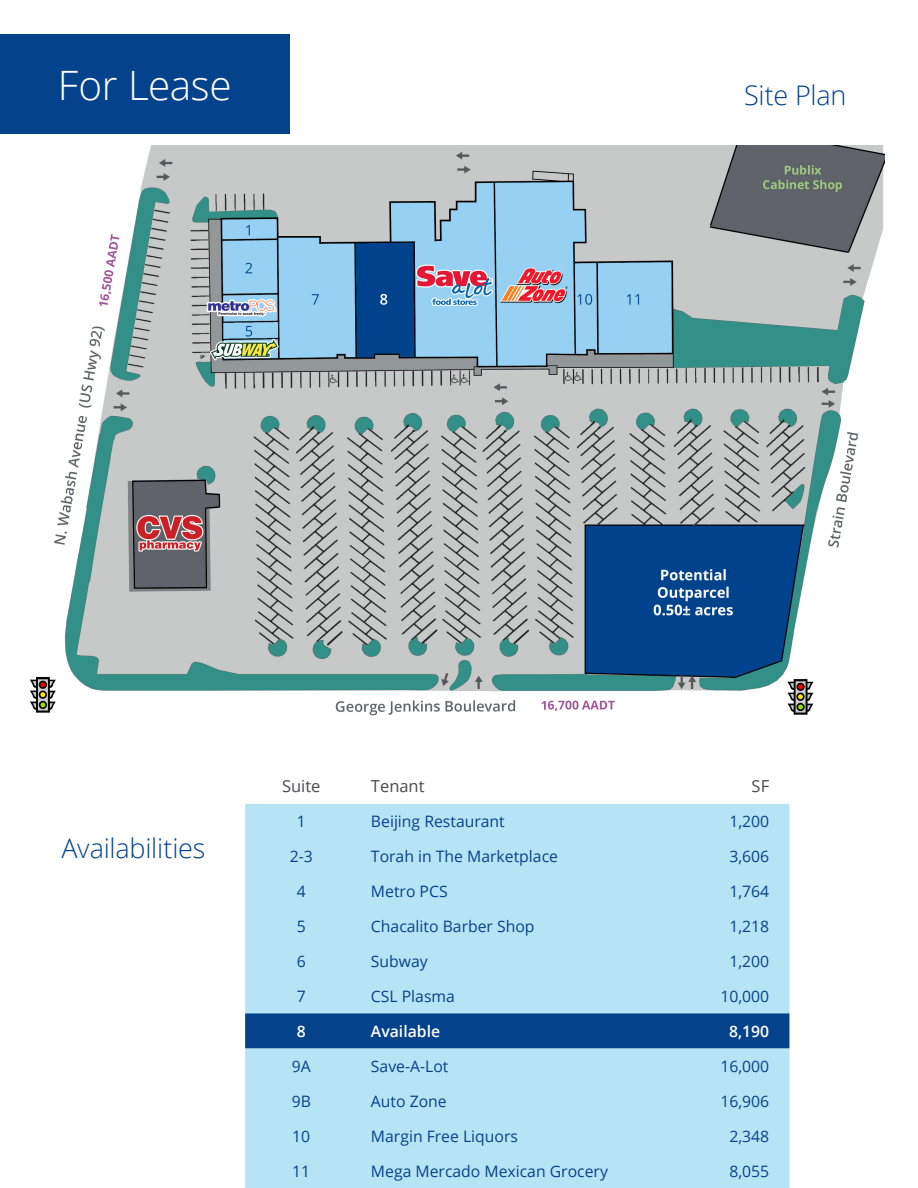
<style>
.page{position:relative;width:918px;height:1188px;background:#fff}
.page>*{position:absolute;margin:0;border:0;box-sizing:border-box;transform-origin:0 0}
.t1{font:300 40.5px "Open Sans";letter-spacing:-.01em;color:#fff}
.t2{font:300 27px "Open Sans";letter-spacing:-.01em;color:#05428c}
.blue_bullets{font:16.5px "Open Sans";color:#4a4a4d}
.blue_bullets-2{font:15.75px "Open Sans";color:#05428c}
.blue_bullets-3{font:600 15.75px "Open Sans";color:#fff}
</style>
<div class="page">
<img style="left:29px;top:146px;width:855px;height:570px">
<div style="left:0;top:35px;width:289px;height:99px;background:#05428c"></div>
<div style="left:245px;top:804px;width:544px;height:384px;background:#b7e4f4"></div>
<div style="left:245px;top:1013px;width:544px;height:35px;background:#05428c"></div>
<p class="t1" style="left:58px;top:57px;width:176px">For Lease</p>
<p class="t2" style="left:744px;top:77px;width:104px">Site Plan</p>
<p class="t2" style="left:62px;top:829px;width:146px">Availabilities</p>
<p class="blue_bullets" style="left:282px;top:775px;width:40px">Suite</p>
<p class="blue_bullets" style="left:371px;top:775px;width:55px">Tenant</p>
<p class="blue_bullets" style="left:752px;top:775px;width:19px">SF</p>
<p class="blue_bullets-2" style="left:297px;top:811px;width:11px">1</p>
<p class="blue_bullets-2" style="left:371px;top:811px;width:135px">Beijing Restaurant</p>
<p class="blue_bullets-2" style="left:729px;top:811px;width:41px">1,200</p>
<p class="blue_bullets-2" style="left:290px;top:846px;width:25px">2-3</p>
<p class="blue_bullets-2" style="left:371px;top:846px;width:189px">Torah in The Marketplace</p>
<p class="blue_bullets-2" style="left:729px;top:846px;width:41px">3,606</p>
<p class="blue_bullets-2" style="left:297px;top:881px;width:11px">4</p>
<p class="blue_bullets-2" style="left:371px;top:881px;width:78px">Metro PCS</p>
<p class="blue_bullets-2" style="left:729px;top:881px;width:41px">1,764</p>
<p class="blue_bullets-2" style="left:297px;top:916px;width:11px">5</p>
<p class="blue_bullets-2" style="left:371px;top:916px;width:165px">Chacalito Barber Shop</p>
<p class="blue_bullets-2" style="left:729px;top:916px;width:41px">1,218</p>
<p class="blue_bullets-2" style="left:297px;top:951px;width:11px">6</p>
<p class="blue_bullets-2" style="left:371px;top:951px;width:58px">Subway</p>
<p class="blue_bullets-2" style="left:729px;top:951px;width:41px">1,200</p>
<p class="blue_bullets-2" style="left:297px;top:985px;width:11px">7</p>
<p class="blue_bullets-2" style="left:371px;top:985px;width:85px">CSL Plasma</p>
<p class="blue_bullets-2" style="left:720px;top:985px;width:50px">10,000</p>
<p class="blue_bullets-3" style="left:297px;top:1020px;width:10px">8</p>
<p class="blue_bullets-3" style="left:371px;top:1020px;width:71px">Available</p>
<p class="blue_bullets-3" style="left:729px;top:1020px;width:42px">8,190</p>
<p class="blue_bullets-2" style="left:292px;top:1055px;width:20px">9A</p>
<p class="blue_bullets-2" style="left:371px;top:1055px;width:79px">Save-A-Lot</p>
<p class="blue_bullets-2" style="left:720px;top:1055px;width:50px">16,000</p>
<p class="blue_bullets-2" style="left:292px;top:1090px;width:21px">9B</p>
<p class="blue_bullets-2" style="left:371px;top:1090px;width:77px">Auto Zone</p>
<p class="blue_bullets-2" style="left:720px;top:1090px;width:50px">16,906</p>
<p class="blue_bullets-2" style="left:292px;top:1125px;width:20px">10</p>
<p class="blue_bullets-2" style="left:371px;top:1125px;width:149px">Margin Free Liquors</p>
<p class="blue_bullets-2" style="left:729px;top:1125px;width:41px">2,348</p>
<p class="blue_bullets-2" style="left:292px;top:1160px;width:20px">11</p>
<p class="blue_bullets-2" style="left:371px;top:1160px;width:238px">Mega Mercado Mexican Grocery</p>
<p class="blue_bullets-2" style="left:729px;top:1160px;width:41px">8,055</p>
</div>
